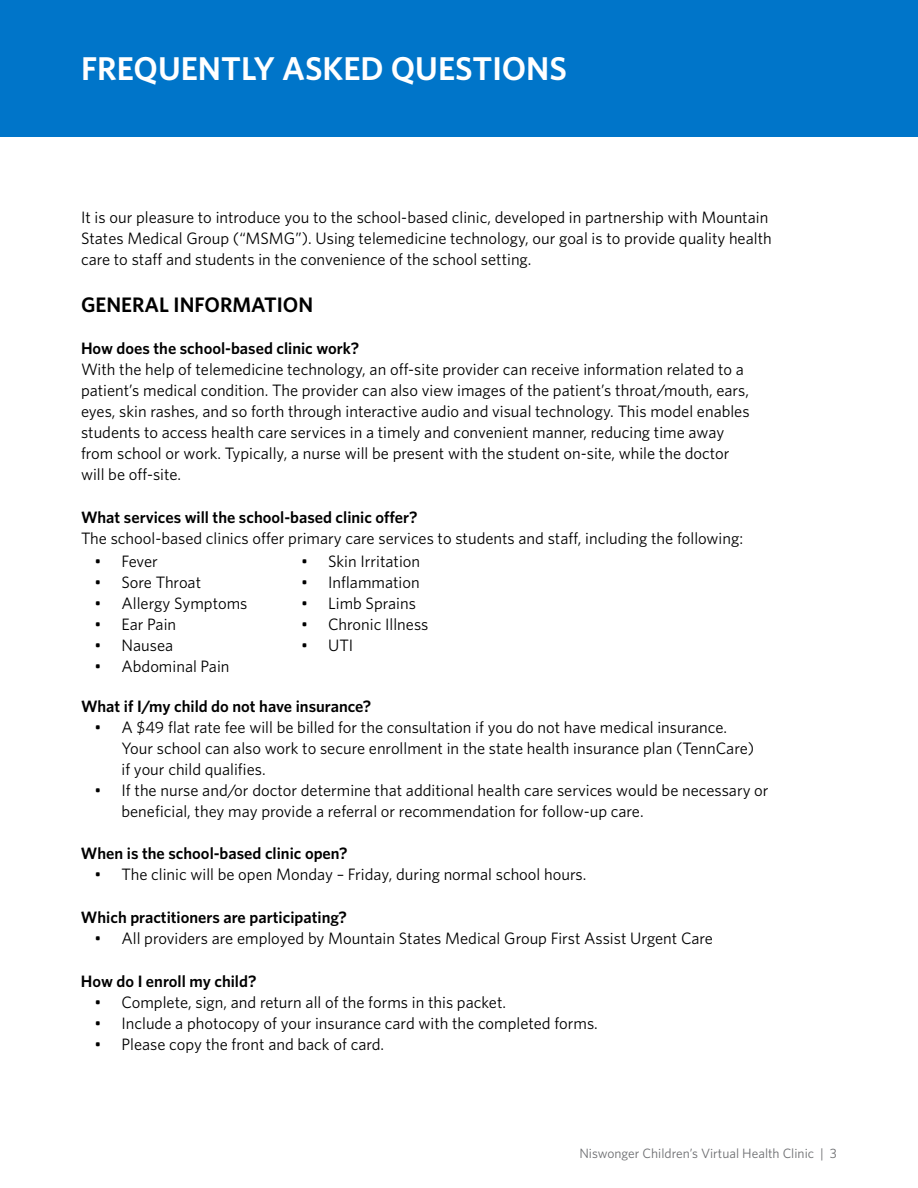
<style>
.page{position:relative;width:918px;height:1188px;background:#fff}
.page>*{position:absolute;margin:0;border:0;box-sizing:border-box;transform-origin:0 0}
.t1{font:600 33px "Whitney";color:#fff}
.t2{font:600 21px "Whitney";color:#000}
.t3{font:16.5px/21px "Whitney";color:#000}
.t4{font:600 16.5px "Whitney";color:#000}
.t5{font:13.5px "Whitney";color:#6d6e71}
</style>
<div class="page">
<div style="left:0;top:0;width:918px;height:137px;background:#0075c9"></div>
<h1 class="t1" style="left:81px;top:47px;width:488px">FREQUENTLY ASKED QUESTIONS</h1>
<p class="t3" style="left:81px;top:206px;width:692px">It is our pleasure to introduce you to the school-based clinic, developed in partnership with Mountain<br>States Medical Group (“MSMG”). Using telemedicine technology, our goal is to provide quality health care to staff and students in the convenience of the school setting.</p>
<p class="t2" style="left:81px;top:290px;width:234px">GENERAL INFORMATION</p>
<p class="t4" style="left:81px;top:337px;width:280px">How does the school-based clinic work?</p>
<p class="t3" style="left:81px;top:358px;width:670px">With the help of telemedicine technology, an off-site provider can receive information related to a patient’s medical condition. The provider can also view images of the patient’s throat/mouth, ears, eyes, skin rashes, and so forth through interactive audio and visual technology. This model enables students to access health care services in a timely and convenient manner, reducing time away from school or work. Typically, a nurse will be present with the student on-site, while the doctor will be off-site.</p>
<p class="t4" style="left:81px;top:506px;width:338px">What services will the school-based clinic offer?</p>
<p class="t3" style="left:81px;top:527px;width:664px">The school-based clinics offer primary care services to students and staff, including the following:</p>
<p class="t3" style="left:94px;top:551px;width:65px">• Fever</p>
<p class="t3" style="left:94px;top:572px;width:108px">• Sore Throat</p>
<p class="t3" style="left:94px;top:593px;width:154px">• Allergy Symptoms</p>
<p class="t3" style="left:94px;top:614px;width:83px">• Ear Pain</p>
<p class="t3" style="left:94px;top:635px;width:80px">• Nausea</p>
<p class="t3" style="left:94px;top:656px;width:137px">• Abdominal Pain</p>
<p class="t3" style="left:301px;top:551px;width:121px">• Skin Irritation</p>
<p class="t3" style="left:301px;top:572px;width:120px">• Inflammation</p>
<p class="t3" style="left:301px;top:593px;width:116px">• Limb Sprains</p>
<p class="t3" style="left:301px;top:614px;width:129px">• Chronic Illness</p>
<p class="t3" style="left:301px;top:635px;width:54px">• UTI</p>
<p class="t4" style="left:81px;top:695px;width:292px">What if I/my child do not have insurance?</p>
<p class="t3" style="left:121px;top:716px;width:634px;text-indent:-27px">• A $49 flat rate fee will be billed for the consultation if you do not have medical insurance.<br>Your school can also work to secure enrollment in the state health insurance plan (TennCare) if your child qualifies.</p>
<p class="t3" style="left:121px;top:779px;width:649px;text-indent:-27px">• If the nurse and/or doctor determine that additional health care services would be necessary or beneficial, they may provide a referral or recommendation for follow-up care.</p>
<p class="t4" style="left:81px;top:843px;width:268px">When is the school-based clinic open?</p>
<p class="t3" style="left:94px;top:864px;width:493px">• The clinic will be open Monday – Friday, during normal school hours.</p>
<p class="t4" style="left:81px;top:906px;width:268px">Which practitioners are participating?</p>
<p class="t3" style="left:94px;top:927px;width:620px">• All providers are employed by Mountain States Medical Group First Assist Urgent Care</p>
<p class="t4" style="left:81px;top:970px;width:177px">How do I enroll my child?</p>
<p class="t3" style="left:94px;top:991px;width:413px">• Complete, sign, and return all of the forms in this packet.</p>
<p class="t3" style="left:94px;top:1012px;width:505px">• Include a photocopy of your insurance card with the completed forms.</p>
<p class="t3" style="left:94px;top:1033px;width:291px">• Please copy the front and back of card.</p>
<p class="t5" style="left:579px;top:1145px;width:259px">Niswonger Children’s Virtual Health Clinic | 3</p>
</div>
